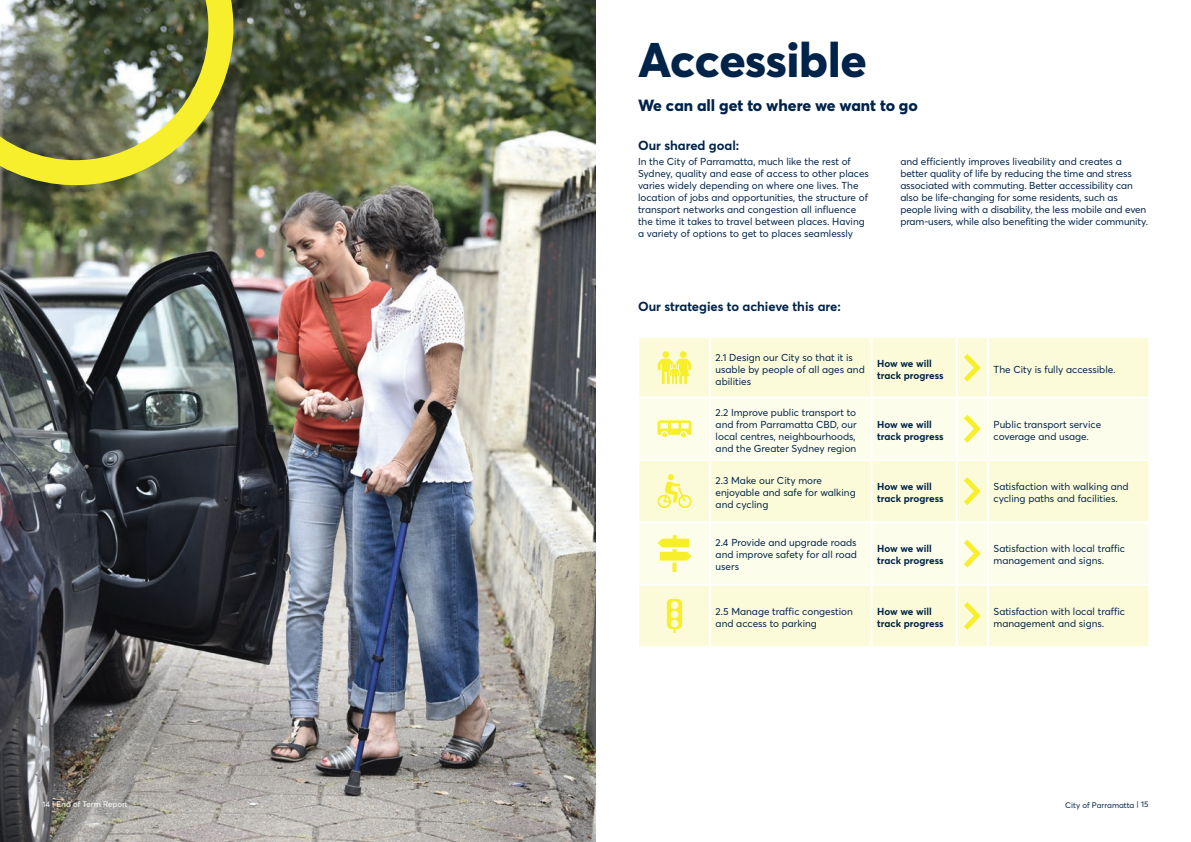
<style>
.page{position:relative;width:1191px;height:842px;background:#fff}
.page>*{position:absolute;margin:0;border:0;box-sizing:border-box;transform-origin:0 0}
.t1{font:800 48px "Parramatta";letter-spacing:-.01em;color:#002349}
.t2{font:800 16px "Parramatta";color:#002349}
.t3{font:700 13px "Parramatta";color:#002349}
.t4{font:10px/12px "Parramatta";color:#002349}
.t5{font:700 10px/12px "Parramatta";color:#002349}
.t6{font:8px "Parramatta";color:#002349}
.t7{font:8px "Parramatta";color:#fff}
</style>
<div class="page">
<div style="left:639px;top:338px;width:509px;height:308px;background:#fcfbd9"></div>
<svg style="left:639px;top:399px;width:509px;height:185px;background:#fcfce5"></svg>
<hr style="left:709px;top:338px;width:2px;height:59px;background:#fff">
<hr style="left:870px;top:338px;width:2px;height:59px;background:#fff">
<hr style="left:955px;top:338px;width:2px;height:59px;background:#fff">
<hr style="left:986px;top:338px;width:2px;height:59px;background:#fff">
<hr style="left:639px;top:397px;width:71px;height:2px;background:#fff">
<hr style="left:710px;top:397px;width:161px;height:2px;background:#fff">
<hr style="left:709px;top:399px;width:2px;height:60px;background:#fff">
<hr style="left:871px;top:397px;width:85px;height:2px;background:#fff">
<hr style="left:870px;top:399px;width:2px;height:60px;background:#fff">
<hr style="left:956px;top:397px;width:31px;height:2px;background:#fff">
<hr style="left:955px;top:399px;width:2px;height:60px;background:#fff">
<hr style="left:987px;top:397px;width:161px;height:2px;background:#fff">
<hr style="left:986px;top:399px;width:2px;height:60px;background:#fff">
<hr style="left:639px;top:459px;width:71px;height:2px;background:#fff">
<hr style="left:710px;top:459px;width:161px;height:2px;background:#fff">
<hr style="left:709px;top:461px;width:2px;height:60px;background:#fff">
<hr style="left:871px;top:459px;width:85px;height:2px;background:#fff">
<hr style="left:870px;top:461px;width:2px;height:60px;background:#fff">
<hr style="left:956px;top:459px;width:31px;height:2px;background:#fff">
<hr style="left:955px;top:461px;width:2px;height:60px;background:#fff">
<hr style="left:987px;top:459px;width:161px;height:2px;background:#fff">
<hr style="left:986px;top:461px;width:2px;height:60px;background:#fff">
<hr style="left:639px;top:521px;width:71px;height:2px;background:#fff">
<hr style="left:710px;top:521px;width:161px;height:2px;background:#fff">
<hr style="left:709px;top:523px;width:2px;height:61px;background:#fff">
<hr style="left:871px;top:521px;width:85px;height:2px;background:#fff">
<hr style="left:870px;top:523px;width:2px;height:61px;background:#fff">
<hr style="left:956px;top:521px;width:31px;height:2px;background:#fff">
<hr style="left:955px;top:523px;width:2px;height:61px;background:#fff">
<hr style="left:987px;top:521px;width:161px;height:2px;background:#fff">
<hr style="left:986px;top:523px;width:2px;height:61px;background:#fff">
<hr style="left:639px;top:584px;width:71px;height:2px;background:#fff">
<hr style="left:710px;top:584px;width:161px;height:2px;background:#fff">
<hr style="left:709px;top:586px;width:2px;height:60px;background:#fff">
<hr style="left:871px;top:584px;width:85px;height:2px;background:#fff">
<hr style="left:870px;top:586px;width:2px;height:60px;background:#fff">
<hr style="left:956px;top:584px;width:31px;height:2px;background:#fff">
<hr style="left:955px;top:586px;width:2px;height:60px;background:#fff">
<hr style="left:987px;top:584px;width:161px;height:2px;background:#fff">
<hr style="left:986px;top:586px;width:2px;height:60px;background:#fff">
<div style="left:662px;top:351px;width:7px;height:7px;background:#f8ef2c;border-radius:50%"></div>
<svg style="left:657px;top:358px;width:36px;height:26px"></svg>
<div style="left:680px;top:351px;width:6px;height:7px;background:#f8ef2c;border-radius:50%"></div>
<svg style="left:963px;top:354px;width:17px;height:28px"></svg>
<svg style="left:657px;top:420px;width:34px;height:17px"></svg>
<svg style="left:963px;top:415px;width:17px;height:28px"></svg>
<svg style="left:657px;top:474px;width:35px;height:35px"></svg>
<svg style="left:963px;top:477px;width:17px;height:28px"></svg>
<svg style="left:657px;top:535px;width:34px;height:37px"></svg>
<svg style="left:963px;top:539px;width:17px;height:28px"></svg>
<svg style="left:667px;top:599px;width:15px;height:34px"></svg>
<svg style="left:963px;top:602px;width:17px;height:28px"></svg>
<img style="left:0;top:0;width:595px;height:842px">
<svg style="left:0;top:0;width:233px;height:185px;background:#878b56"></svg>
<h1 class="t1" style="left:638px;top:26px;width:230px">Accessible</h1>
<h2 class="t2" style="left:638px;top:94px;width:281px">We can all get to where we want to go</h2>
<h3 class="t3" style="left:638px;top:136px;width:103px">Our shared goal:</h3>
<p class="t4" style="left:638px;top:155px;width:232px">In the City of Parramatta, much like the rest of Sydney, quality and ease of access to other places varies widely depending on where one lives. The location of jobs and opportunities, the structure of transport networks and congestion all influence the time it takes to travel between places. Having a variety of options to get to places seamlessly</p>
<p class="t4" style="left:900px;top:155px;width:249px">and efficiently improves liveability and creates a better quality of life by reducing the time and stress associated with commuting. Better accessibility can also be life-changing for some residents, such as people living with a disability, the less mobile and even pram-users, while also benefiting the wider community.</p>
<h3 class="t3" style="left:638px;top:298px;width:204px">Our strategies to achieve this are:</h3>
<p class="t4" style="left:715px;top:351px;width:151px">2.1 Design our City so that it is usable by people of all ages and abilities</p>
<p class="t5" style="left:877px;top:357px;width:68px">How we will track progress</p>
<p class="t4" style="left:993px;top:363px;width:123px">The City is fully accessible.</p>
<p class="t4" style="left:715px;top:406px;width:142px;text-align:justify">2.2 Improve public transport to and from Parramatta CBD, our local centres, neighbourhoods, and the Greater Sydney region</p>
<p class="t5" style="left:877px;top:418px;width:68px">How we will track progress</p>
<p class="t4" style="left:993px;top:418px;width:109px">Public transport service coverage and usage.</p>
<p class="t4" style="left:715px;top:474px;width:141px">2.3 Make our City more enjoyable and safe for walking and cycling</p>
<p class="t5" style="left:877px;top:480px;width:68px">How we will track progress</p>
<p class="t4" style="left:993px;top:480px;width:137px">Satisfaction with walking and cycling paths and facilities.</p>
<p class="t4" style="left:715px;top:536px;width:143px;text-align:justify">2.4 Provide and upgrade roads and improve safety for all road users</p>
<p class="t5" style="left:877px;top:542px;width:68px">How we will track progress</p>
<p class="t4" style="left:993px;top:542px;width:133px">Satisfaction with local traffic management and signs.</p>
<p class="t4" style="left:715px;top:605px;width:139px">2.5 Manage traffic congestion and access to parking</p>
<p class="t5" style="left:877px;top:605px;width:68px">How we will track progress</p>
<p class="t4" style="left:993px;top:605px;width:133px">Satisfaction with local traffic management and signs.</p>
<p class="t7" style="left:43px;top:799px;width:87px">14 | End of Term Report</p>
<p class="t6" style="left:1065px;top:800px;width:85px">City of Parramatta | 15</p>
</div>
